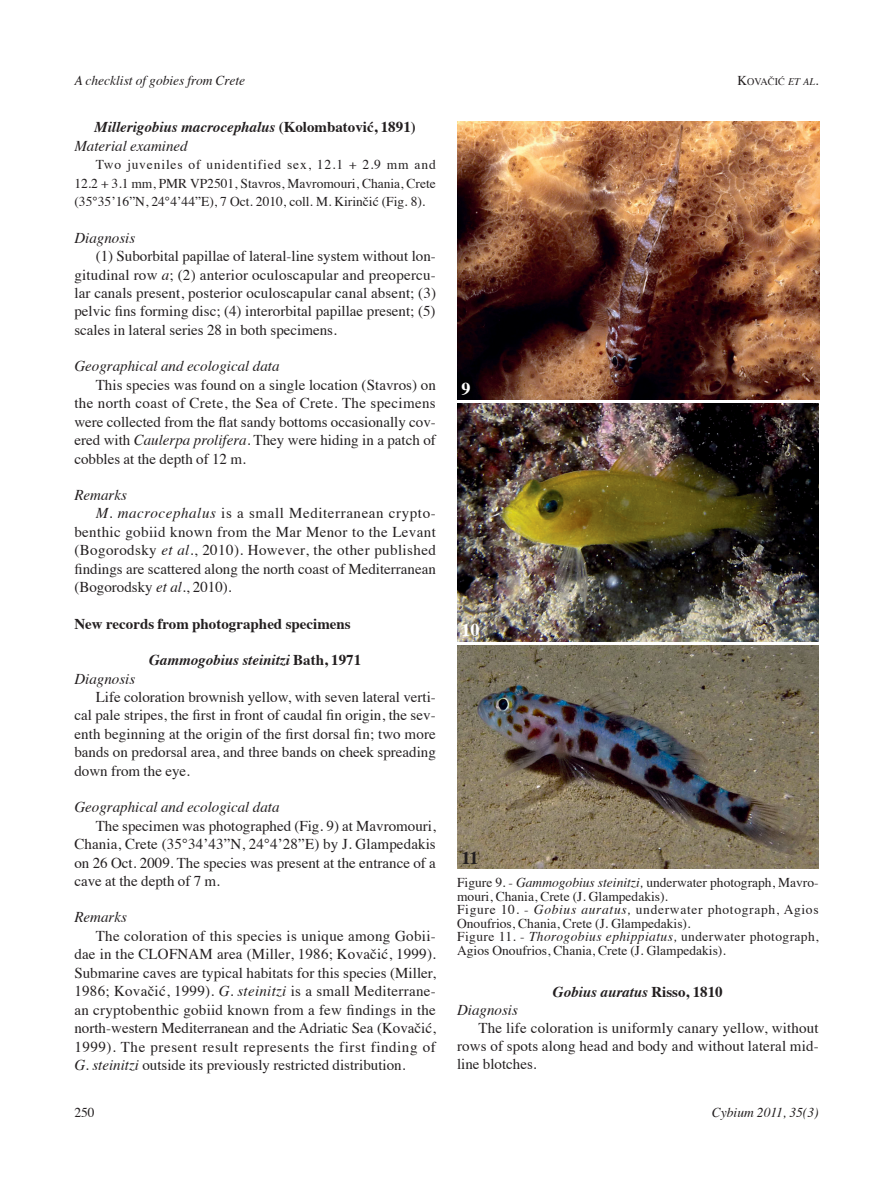
<style>
.page{position:relative;width:893px;height:1191px;background:#fff}
.page>*{position:absolute;margin:0;border:0;box-sizing:border-box;transform-origin:0 0}
.t1{font:700 18px "Times";color:#fff}
.t2{font:700 18px "Times";color:#231f20}
.t3{font:15px/18.5px "Times";color:#231f20;text-align:justify}
.t4{font:italic 700 15px/18.5px "Times";color:#231f20}
.t5{font:italic 15px "Times";color:#231f20}
.t6{font:15px "Times";letter-spacing:.025em;color:#231f20}
.t7{font:15px "Times";letter-spacing:.04em;color:#231f20}
.t8{font:700 15px "Times";color:#231f20}
.t9{font:13.5px/13.5px "Times";color:#231f20;text-align:justify}
.t10{font:italic 13.5px "Times";color:#231f20}
.t11{font:10.2px "Times";letter-spacing:.005em;color:#231f20}
.s1{font-size:13.5px}
.s2{font-style:italic}
.s3{font-style:normal}
.s4{font-weight:400}
</style>
<div class="page">
<img style="left:457px;top:121px;width:362px;height:278px">
<img style="left:457px;top:404px;width:362px;height:237px">
<img style="left:457px;top:646px;width:362px;height:222px">
<p class="t10" style="left:74px;top:68px;width:172px">A checklist of gobies from Crete</p>
<p class="t11" style="left:737px;top:72px;width:83px"><span class="s1">K</span>OVAČIĆ <span class="s2">et al</span><span class="s1">.</span></p>
<p class="t4" style="left:74px;top:117px;width:343px;text-indent:20px">Millerigobius macrocephalus <span class="s3">(Kolombatović, 1891)<br></span><span class="s4">Material examined</span></p>
<p class="t9" style="left:74px;top:154px;width:363px;line-height:18.5px;text-indent:21px">Two juveniles of unidentified sex, 12.1 + 2.9 mm and 12.2 + 3.1 mm, PMR VP2501, Stavros, Mavromouri, Chania, Crete (35°35’16”N, 24°4’44”E), 7 Oct. 2010, coll. M. Kirinčić (Fig. 8).</p>
<p class="t5" style="left:74px;top:225px;width:62px">Diagnosis</p>
<p class="t3" style="left:74px;top:245px;width:363px;text-indent:21px">(1) Suborbital papillae of lateral-line system without lon&shy;gitudinal row <span class="s2">a</span>; (2) anterior oculoscapular and preopercu&shy;lar canals present, posterior oculoscapular canal absent; (3) pelvic fins forming disc; (4) interorbital papillae present; (5) scales in lateral series 28 in both specimens.</p>
<p class="t5" style="left:74px;top:353px;width:207px">Geographical and ecological data</p>
<p class="t3" style="left:74px;top:374px;width:363px;text-indent:21px">This species was found on a single location (Stavros) on the north coast of Crete, the Sea of Crete. The specimens were collected from the flat sandy bottoms occasionally cov&shy;ered with <span class="s2">Caulerpa prolifera</span>. They were hiding in a patch of cobbles at the depth of 12 m.</p>
<p class="t5" style="left:74px;top:482px;width:54px">Remarks</p>
<p class="t7" style="left:96px;top:499px;width:342px"><span class="s2">M. macrocephalus</span> is a small Mediterranean crypto-</p>
<p class="t6" style="left:74px;top:518px;width:363px">benthic gobiid known from the Mar Menor to the Levant</p>
<p class="t6" style="left:74px;top:536px;width:363px">(Bogorodsky <span class="s2">et al.</span>, 2010). However, the other published</p>
<p class="t3" style="left:74px;top:558px;width:363px">findings are scattered along the north coast of Mediterranean</p>
<p class="t3" style="left:74px;top:576px;width:159px">(Bogorodsky <span class="s2">et al.</span>, 2010).</p>
<p class="t8" style="left:74px;top:609px;width:278px">New records from photographed specimens</p>
<p class="t4" style="left:149px;top:649px;width:214px">Gammogobius steinitzi <span class="s3">Bath, 1971</span></p>
<p class="t5" style="left:74px;top:665px;width:62px">Diagnosis</p>
<p class="t3" style="left:74px;top:686px;width:363px;text-indent:21px">Life coloration brownish yellow, with seven lateral verti&shy;cal pale stripes, the first in front of caudal fin origin, the sev&shy;enth beginning at the origin of the first dorsal fin; two more bands on predorsal area, and three bands on cheek spreading down from the eye.</p>
<p class="t5" style="left:74px;top:794px;width:207px">Geographical and ecological data</p>
<p class="t3" style="left:74px;top:815px;width:363px;text-indent:21px">The specimen was photographed (Fig. 9) at Mavromouri, Chania, Crete (35°34’43”N, 24°4’28”E) by J. Glampedakis on 26 Oct. 2009. The species was present at the entrance of a cave at the depth of 7 m.</p>
<p class="t5" style="left:74px;top:904px;width:54px">Remarks</p>
<p class="t3" style="left:74px;top:925px;width:363px;text-indent:21px">The coloration of this species is unique among Gobii&shy;dae in the CLOFNAM area (Miller, 1986; Kovačić, 1999).<br>Submarine caves are typical habitats for this species (Miller, 1986; Kovačić, 1999). <span class="s2">G. steinitzi</span> is a small Mediterrane&shy;an cryptobenthic gobiid known from a few findings in the north-western Mediterranean and the Adriatic Sea (Kovačić, 1999). The present result represents the first finding of <span class="s2">G. steinitzi</span> outside its previously restricted distribution.</p>
<p class="t1" style="left:461px;top:372px;width:10px">9</p>
<p class="t1" style="left:461px;top:613px;width:19px">10</p>
<p class="t2" style="left:461px;top:840px;width:19px">11</p>
<p class="t9" style="left:457px;top:875px;width:363px;text-align:left">Figure 9. - <span class="s2">Gammogobius steinitzi,</span> underwater photograph, Mavro&shy;mouri, Chania, Crete (J. Glampedakis).<br>Figure 10. - <span class="s2">Gobius auratus,</span> underwater photograph, Agios Onoufrios, Chania, Crete (J. Glampedakis).<br>Figure 11. - <span class="s2">Thorogobius ephippiatus,</span> underwater photograph, Agios Onoufrios, Chania, Crete (J. Glampedakis).</p>
<p class="t4" style="left:553px;top:981px;width:171px">Gobius auratus <span class="s3">Risso, 1810</span></p>
<p class="t5" style="left:457px;top:997px;width:62px">Diagnosis</p>
<p class="t3" style="left:457px;top:1018px;width:363px;line-height:18px;text-indent:21px">The life coloration is uniformly canary yellow, without rows of spots along head and body and without lateral mid&shy;line blotches.</p>
<p class="t9" style="left:74px;top:1104px;width:22px">250</p>
<p class="t10" style="left:712px;top:1100px;width:108px">Cybium 2011, 35(3)</p>
</div>
